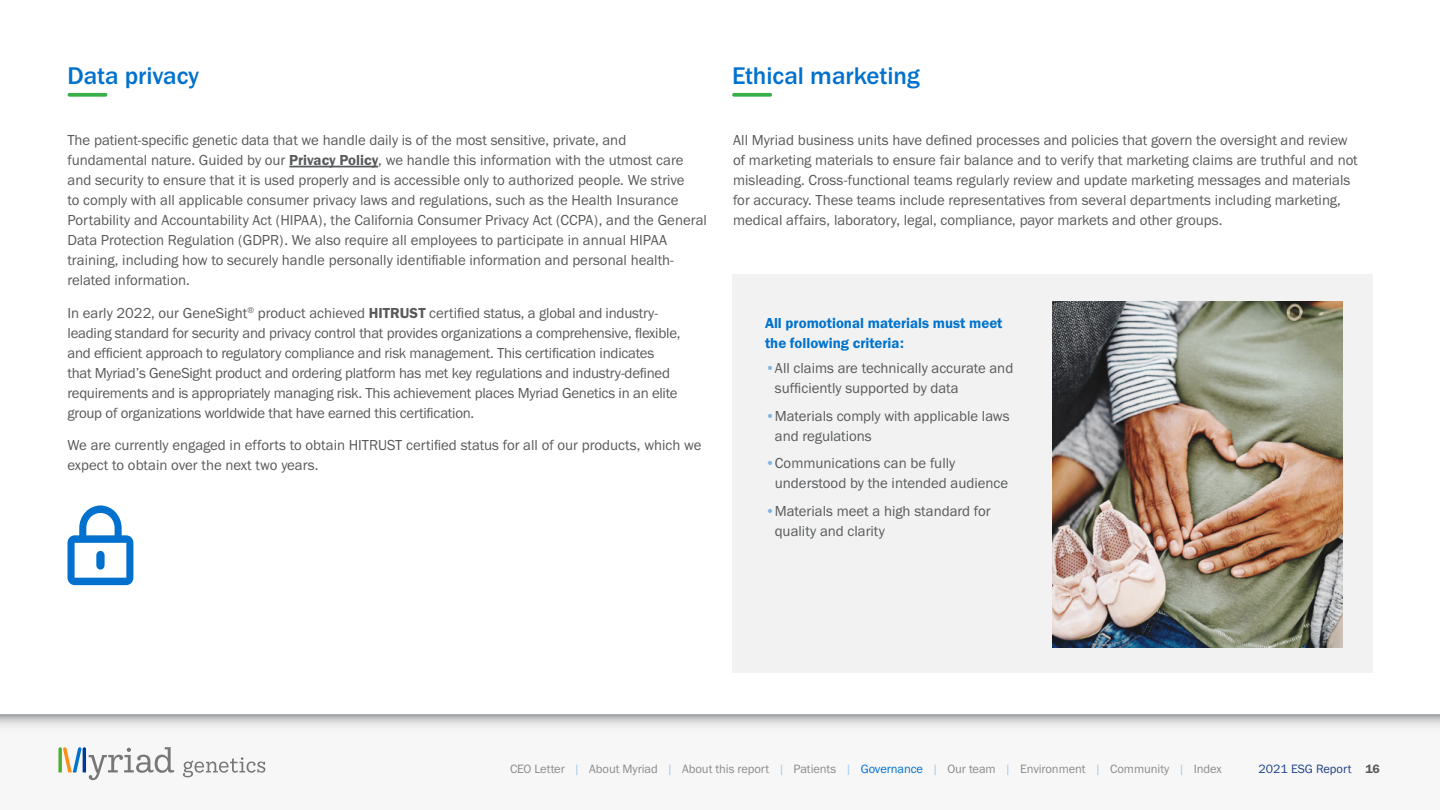
<style>
.page{position:relative;width:1440px;height:810px;background:#fff}
.page>*{position:absolute;margin:0;border:0;box-sizing:border-box;transform-origin:0 0}
.Main_title{font:500 25px "Franklin Gothic URW";letter-spacing:-.005em;color:#0071ce}
.Main_body_text{font:15px/20px "Franklin Gothic URW Boo";color:#58595b}
.Main_body_text-2{font:15px/20px "Franklin Gothic URW Dem";color:#0073ce}
.t1{font:12.5px "Franklin Gothic URW Boo";letter-spacing:-.005em;color:#8a8b8c}
.t2{font:12.5px "Franklin Gothic URW Boo";color:#1c4286}
.s1{font-family:"Franklin Gothic URW Dem"}
.s2{color:#80b6e3}
.s3{color:#a5c8e9}
.s4{color:#0071ce}
.s5{font-family:"Franklin Gothic URW Dem";color:#58595b}
</style>
<div class="page">
<div style="left:0;top:707px;width:1440px;height:103px;background:#f7f7f7"></div>
<div style="left:0;top:0;width:1440px;height:714px;background:#fff"></div>
<svg style="left:0;top:715px;width:1440px;height:11px"></svg>
<svg style="left:58px;top:747px;width:116px;height:33px"></svg>
<svg style="left:183px;top:757px;width:82px;height:20px"></svg>
<div style="left:732px;top:274px;width:640px;height:400px;background:#f2f2f2"></div>
<hr style="left:289px;top:166px;width:89px;height:1px;background:#58595b">
<svg style="left:69px;top:93px;width:37px;height:4px"></svg>
<svg style="left:734px;top:93px;width:36px;height:4px"></svg>
<img style="left:1052px;top:301px;width:290px;height:347px">
<svg style="left:68px;top:505px;width:65px;height:80px"></svg>
<p class="Main_title" style="left:68px;top:60px;width:133px">Data privacy</p>
<p class="Main_title" style="left:732px;top:60px;width:189px">Ethical marketing</p>
<p class="Main_body_text" style="left:68px;top:130px;width:641px">The patient-specific genetic data that we handle daily is of the most sensitive, private, and fundamental nature. Guided by our <span class="s1">Privacy Policy</span>, we handle this information with the utmost care and security to ensure that it is used properly and is accessible only to authorized people. We strive<br>to comply with all applicable consumer privacy laws and regulations, such as the Health Insurance Portability and Accountability Act (HIPAA), the California Consumer Privacy Act (CCPA), and the General Data Protection Regulation (GDPR). We also require all employees to participate in annual HIPAA training, including how to securely handle personally identifiable information and personal health&shy;related information.</p>
<p class="Main_body_text" style="left:68px;top:302px;width:614px">In early 2022, our GeneSight<sup>®</sup> product achieved <span class="s1">HITRUST</span> certified status, a global and industry&shy;leading standard for security and privacy control that provides organizations a comprehensive, flexible, and efficient approach to regulatory compliance and risk management. This certification indicates that Myriad’s GeneSight product and ordering platform has met key regulations and industry-defined requirements and is appropriately managing risk. This achievement places Myriad Genetics in an elite group of organizations worldwide that have earned this certification.</p>
<p class="Main_body_text" style="left:68px;top:435px;width:636px">We are currently engaged in efforts to obtain HITRUST certified status for all of our products, which we expect to obtain over the next two years.</p>
<p class="Main_body_text" style="left:733px;top:130px;width:626px">All Myriad business units have defined processes and policies that govern the oversight and review of marketing materials to ensure fair balance and to verify that marketing claims are truthful and not misleading. Cross-functional teams regularly review and update marketing messages and materials for accuracy. These teams include representatives from several departments including marketing, medical affairs, laboratory, legal, compliance, payor markets and other groups.</p>
<p class="Main_body_text-2" style="left:765px;top:313px;width:239px">All promotional materials must meet the following criteria:</p>
<p class="Main_body_text" style="left:775px;top:358px;width:240px;text-indent:-10px"><span class="s2">•</span>All claims are technically accurate and sufficiently supported by data</p>
<p class="Main_body_text" style="left:775px;top:405px;width:236px;text-indent:-10px"><span class="s2">•</span>Materials comply with applicable laws and regulations</p>
<p class="Main_body_text" style="left:775px;top:453px;width:235px;text-indent:-10px"><span class="s2">•</span>Communications can be fully understood by the intended audience</p>
<p class="Main_body_text" style="left:775px;top:500px;width:217px;text-indent:-10px"><span class="s2">•</span>Materials meet a high standard for quality and clarity</p>
<p class="t1" style="left:510px;top:761px;width:713px">CEO Letter <span class="s3">|</span> About Myriad <span class="s3">|</span> About this report <span class="s3">|</span> Patients <span class="s3">|</span> <span class="s4">Governance</span> <span class="s3">|</span> Our team <span class="s3">|</span> Environment <span class="s3">|</span> Community <span class="s3">|</span> Index</p>
<p class="t2" style="left:1259px;top:761px;width:123px">2021 ESG Report <span class="s5">16</span></p>
</div>
